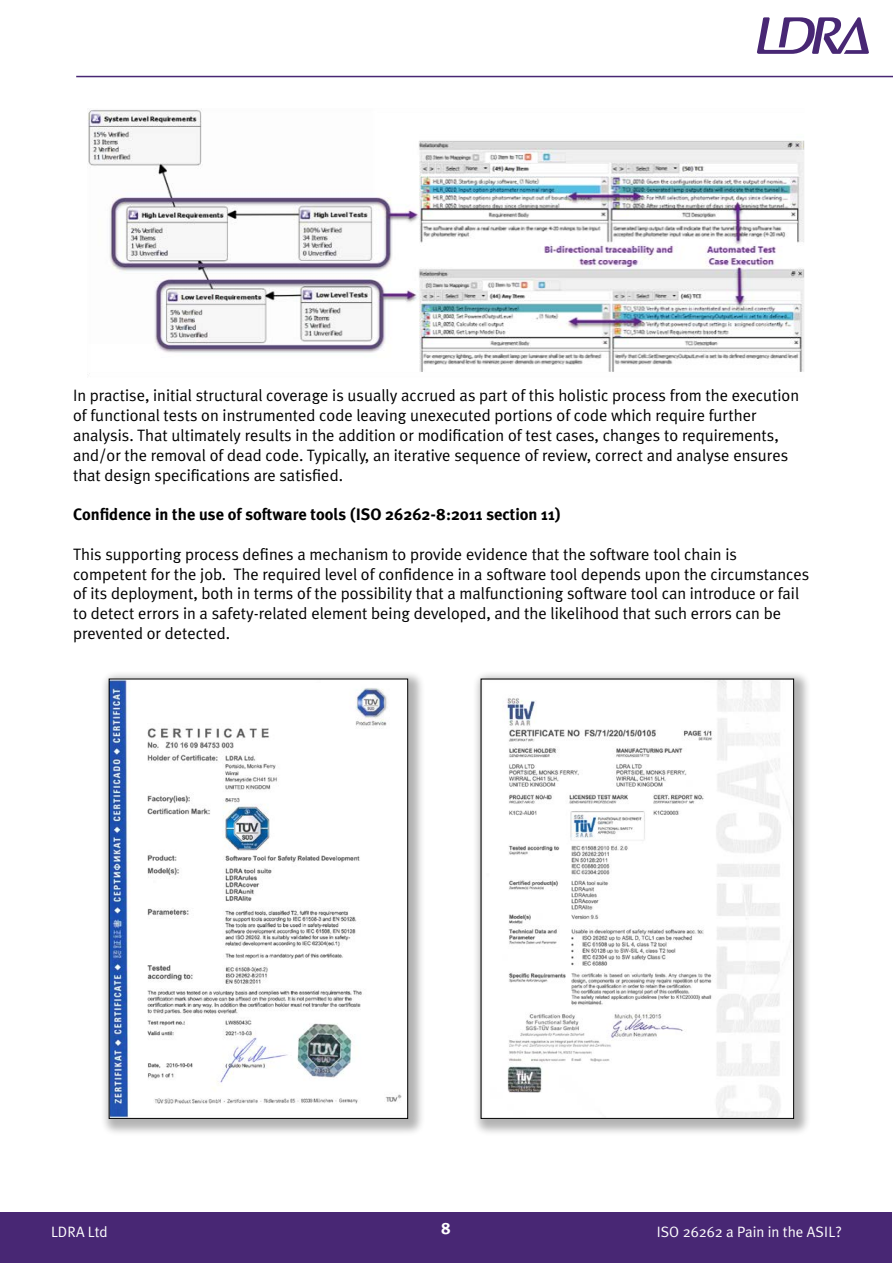
<style>
.page{position:relative;width:893px;height:1263px;background:#fff}
.page>*{position:absolute;margin:0;border:0;box-sizing:border-box;transform-origin:0 0}
.t1{font:16.5px/19.8px "Meta Plus Normal";color:#000}
.t2{font:700 16.5px "Meta Plus";color:#000}
.t3{font:16.5px "Meta Plus Bold Caps";color:#fff}
.t4{font:15px "Meta Plus Normal";color:#fff}
</style>
<div class="page">
<hr style="left:0;top:1212px;width:1px;height:51px;background:#482774">
<div style="left:1px;top:1212px;width:891px;height:51px;background:#482774"></div>
<svg style="left:757px;top:17px;width:112px;height:37px"></svg>
<hr style="left:76px;top:76px;width:817px;height:1px;background:#482774">
<img style="left:88px;top:109px;width:716px;height:265px">
<div style="left:471px;top:669px;width:341px;height:467px;background:#000;opacity:.3"></div>
<img style="left:483px;top:681px;width:309px;height:435px">
<div style="left:99px;top:669px;width:327px;height:467px;background:#000;opacity:.3"></div>
<img style="left:111px;top:681px;width:295px;height:435px">
<div style="left:109px;top:679px;width:299px;height:439px;border:1px solid #000"></div>
<p class="t1" style="left:73px;top:385px;width:728px">In practise, initial structural coverage is usually accrued as part of this holistic process from the execution of functional tests on instrumented code leaving unexecuted portions of code which require further analysis. That ultimately results in the addition or modification of test cases, changes to requirements, and/or the removal of dead code. Typically, an iterative sequence of review, correct and analyse ensures that design specifications are satisfied.</p>
<p class="t2" style="left:73px;top:505px;width:489px">Confidence in the use of software tools (ISO 26262-8:2011 section 11)</p>
<p class="t1" style="left:73px;top:544px;width:738px">This supporting process defines a mechanism to provide evidence that the software tool chain is competent for the job. The required level of confidence in a software tool depends upon the circumstances of its deployment, both in terms of the possibility that a malfunctioning software tool can introduce or fail to detect errors in a safety-related element being developed, and the likelihood that such errors can be prevented or detected.</p>
<p class="t4" style="left:51px;top:1223px;width:58px">LDRA Ltd</p>
<p class="t3" style="left:441px;top:1218px;width:10px">8</p>
<p class="t4" style="left:657px;top:1223px;width:187px">ISO 26262 a Pain in the ASIL?</p>
</div>
